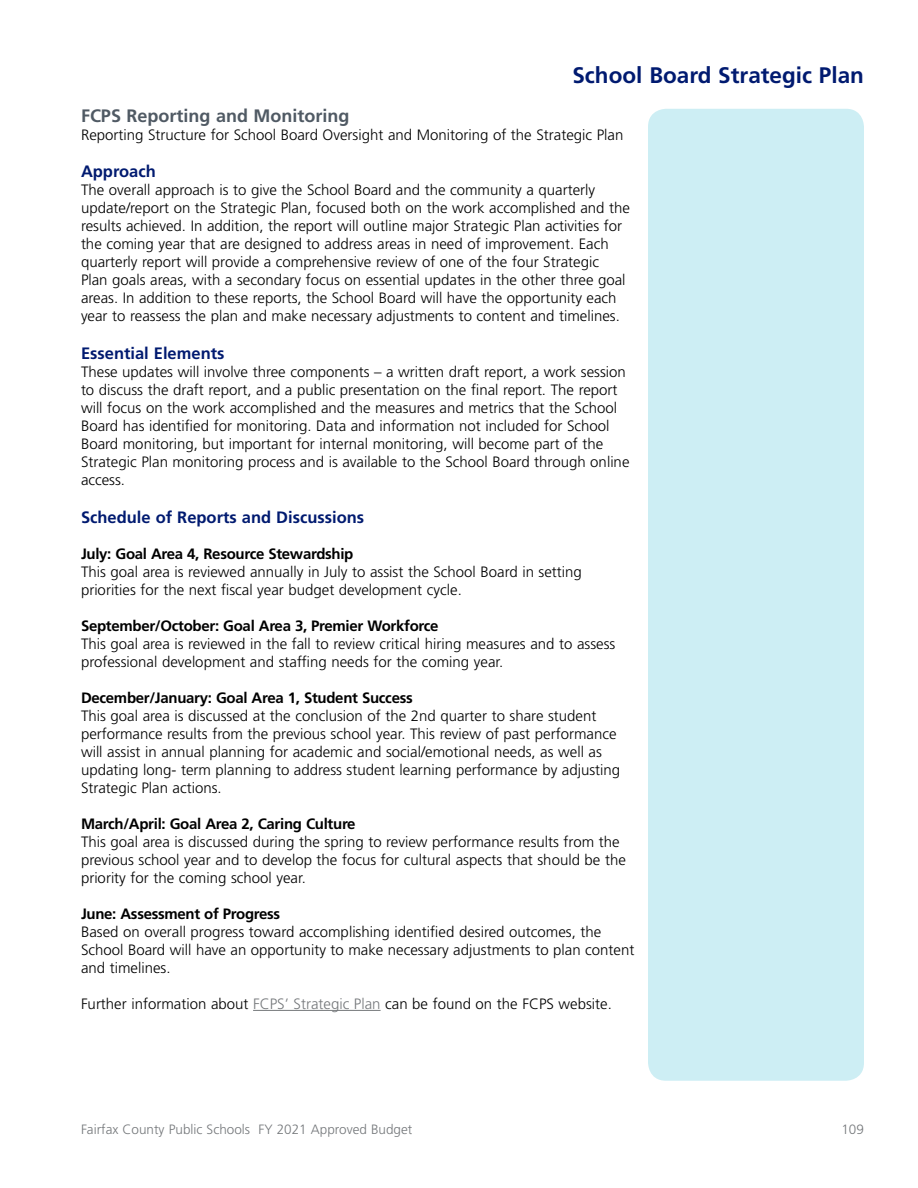
<style>
.page{position:relative;width:918px;height:1188px;background:#fff}
.page>*{position:absolute;margin:0;border:0;box-sizing:border-box;transform-origin:0 0}
.t1{font:700 22.5px "Frutiger LT Std";color:#001a70}
.Subhead_in_TOC{font:700 18px "Frutiger LT Std";color:#505a64}
.t2{font:700 16.5px "Frutiger LT Std";color:#001a70}
.Program_Text{font:300 15px/18px "Frutiger LT Std";color:#000}
.Program_Text_Bold{font:700 15px "Frutiger LT Std";letter-spacing:-.02em;color:#000}
.t3{font:300 13.5px "Frutiger LT Std";color:#75787b}
.s1{color:#75787b}
</style>
<div class="page">
<div style="left:648px;top:109px;width:216px;height:972px;background:#cdeef4;border-radius:18px"></div>
<hr style="left:253px;top:1010px;width:128px;height:1px;background:#75787b">
<h1 class="t1" style="left:572px;top:62px;width:293px">School Board Strategic Plan</h1>
<h2 class="Subhead_in_TOC" style="left:81px;top:105px;width:270px">FCPS Reporting and Monitoring</h2>
<p class="Program_Text" style="left:81px;top:126px;width:544px">Reporting Structure for School Board Oversight and Monitoring of the Strategic Plan</p>
<p class="t2" style="left:81px;top:162px;width:76px">Approach</p>
<p class="Program_Text" style="left:81px;top:181px;width:551px">The overall approach is to give the School Board and the community a quarterly update/report on the Strategic Plan, focused both on the work accomplished and the results achieved. In addition, the report will outline major Strategic Plan activities for the coming year that are designed to address areas in need of improvement. Each quarterly report will provide a comprehensive review of one of the four Strategic<br>Plan goals areas, with a secondary focus on essential updates in the other three goal areas. In addition to these reports, the School Board will have the opportunity each year to reassess the plan and make necessary adjustments to content and timelines.</p>
<p class="t2" style="left:81px;top:344px;width:145px">Essential Elements</p>
<p class="Program_Text" style="left:81px;top:363px;width:550px">These updates will involve three components – a written draft report, a work session to discuss the draft report, and a public presentation on the final report. The report will focus on the work accomplished and the measures and metrics that the School Board has identified for monitoring. Data and information not included for School Board monitoring, but important for internal monitoring, will become part of the Strategic Plan monitoring process and is available to the School Board through online access.</p>
<p class="t2" style="left:81px;top:507px;width:285px">Schedule of Reports and Discussions</p>
<p class="Program_Text_Bold" style="left:81px;top:545px;width:274px">July: Goal Area 4, Resource Stewardship</p>
<p class="Program_Text" style="left:81px;top:563px;width:502px">This goal area is reviewed annually in July to assist the School Board in setting priorities for the next fiscal year budget development cycle.</p>
<p class="Program_Text_Bold" style="left:81px;top:617px;width:359px">September/October: Goal Area 3, Premier Workforce</p>
<p class="Program_Text" style="left:81px;top:635px;width:536px">This goal area is reviewed in the fall to review critical hiring measures and to assess professional development and staffing needs for the coming year.</p>
<p class="Program_Text_Bold" style="left:81px;top:689px;width:333px">December/January: Goal Area 1, Student Success</p>
<p class="Program_Text" style="left:81px;top:707px;width:541px">This goal area is discussed at the conclusion of the 2nd quarter to share student performance results from the previous school year. This review of past performance will assist in annual planning for academic and social/emotional needs, as well as updating long- term planning to address student learning performance by adjusting Strategic Plan actions.</p>
<p class="Program_Text_Bold" style="left:81px;top:815px;width:276px">March/April: Goal Area 2, Caring Culture</p>
<p class="Program_Text" style="left:81px;top:833px;width:546px">This goal area is discussed during the spring to review performance results from the previous school year and to develop the focus for cultural aspects that should be the priority for the coming school year.</p>
<p class="Program_Text_Bold" style="left:81px;top:905px;width:201px">June: Assessment of Progress</p>
<p class="Program_Text" style="left:81px;top:923px;width:555px">Based on overall progress toward accomplishing identified desired outcomes, the<br>School Board will have an opportunity to make necessary adjustments to plan content and timelines.</p>
<p class="Program_Text" style="left:81px;top:995px;width:532px">Further information about <span class="s1">FCPS’ Strategic Plan</span> can be found on the FCPS website.</p>
<p class="t3" style="left:81px;top:1122px;width:333px">Fairfax County Public Schools FY 2021 Approved Budget</p>
<p class="t3" style="left:841px;top:1122px;width:24px">109</p>
</div>
